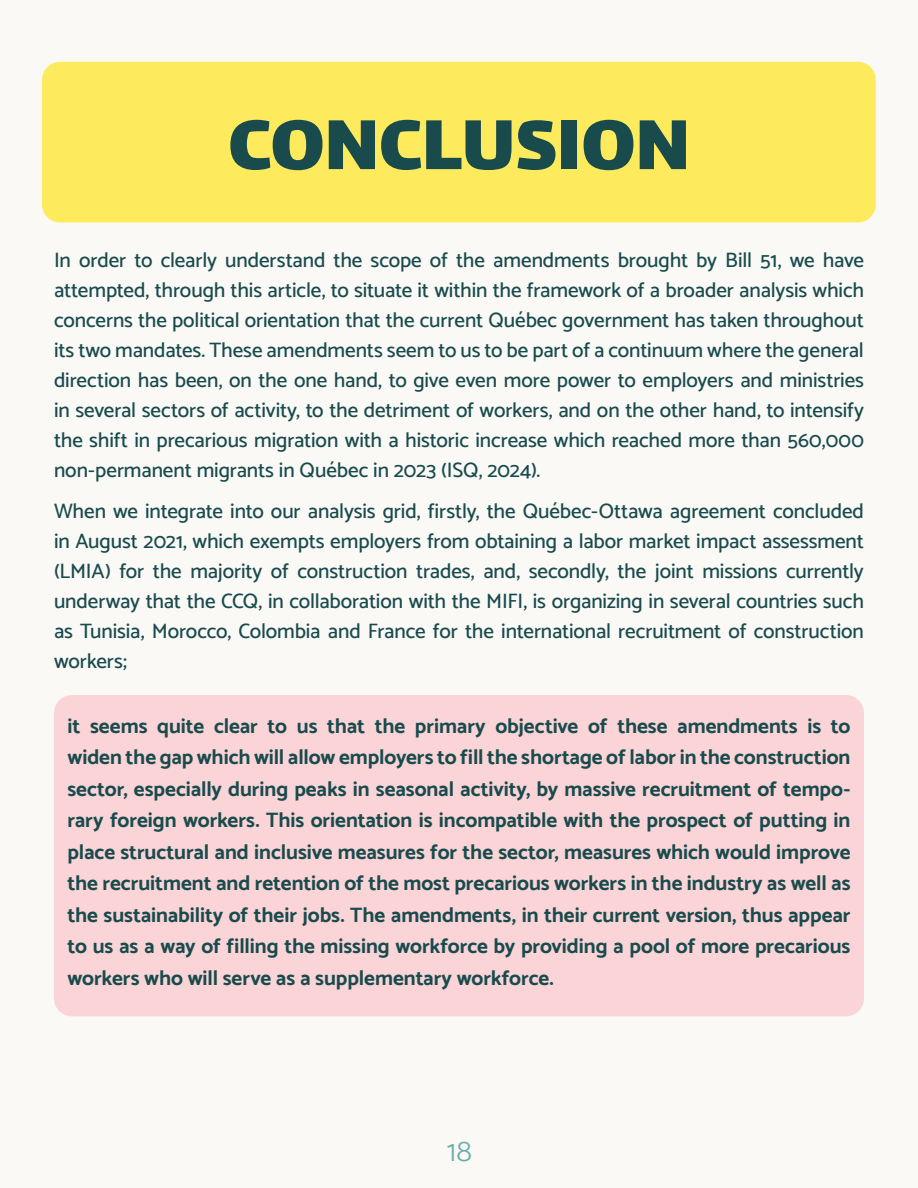
<style>
.page{position:relative;width:918px;height:1188px;background:#faf9f6}
.page>*{position:absolute;margin:0;border:0;box-sizing:border-box;transform-origin:0 0}
.conclusion_titre{font:85.5px "Lalezar";letter-spacing:-.005em;color:#194b4d}
.t1{font:300 30px "Catamaran";color:#64aea9}
.t2{font:500 21px/30px "Catamaran";letter-spacing:-.005em;color:#194b4d;text-align:justify}
.Encadrer{font:700 21px/31.5px "Catamaran";letter-spacing:-.005em;color:#194b4d;text-align:justify}
</style>
<div class="page">
<div style="left:54px;top:695px;width:810px;height:321px;background:#fbd4d7;border-radius:18px"></div>
<div style="left:42px;top:62px;width:834px;height:160px;background:#feeb5d;border-radius:18px"></div>
<p class="conclusion_titre" style="left:228px;top:90px;width:464px">CONCLUSION</p>
<p class="t2" style="left:54px;top:244px;width:812px">In order to clearly understand the scope of the amendments brought by Bill 51, we have attempted, through this article, to situate it within the framework of a broader analysis which concerns the political orientation that the current Québec government has taken throughout its two mandates. These amendments seem to us to be part of a continuum where the general direction has been, on the one hand, to give even more power to employers and ministries in several sectors of activity, to the detriment of workers, and on the other hand, to intensify the shift in precarious migration with a historic increase which reached more than 560,000 non-permanent migrants in Québec in 2023 (ISQ, 2024).</p>
<p class="t2" style="left:54px;top:495px;width:812px">When we integrate into our analysis grid, firstly, the Québec-Ottawa agreement concluded in August 2021, which exempts employers from obtaining a labor market impact assessment (LMIA) for the majority of construction trades, and, secondly, the joint missions currently underway that the CCQ, in collaboration with the MIFI, is organizing in several countries such as Tunisia, Morocco, Colombia and France for the international recruitment of construction workers;</p>
<p class="Encadrer" style="left:68px;top:710px;width:785px">it seems quite clear to us that the primary objective of these amendments is to widen the gap which will allow employers to fill the shortage of labor in the construction sector, especially during peaks in seasonal activity, by massive recruitment of tempo&shy;rary foreign workers. This orientation is incompatible with the prospect of putting in place structural and inclusive measures for the sector, measures which would improve the recruitment and retention of the most precarious workers in the industry as well as the sustainability of their jobs. The amendments, in their current version, thus appear to us as a way of filling the missing workforce by providing a pool of more precarious workers who will serve as a supplementary workforce.</p>
<h2 class="t1" style="left:447px;top:1128px;width:26px">18</h2>
</div>
